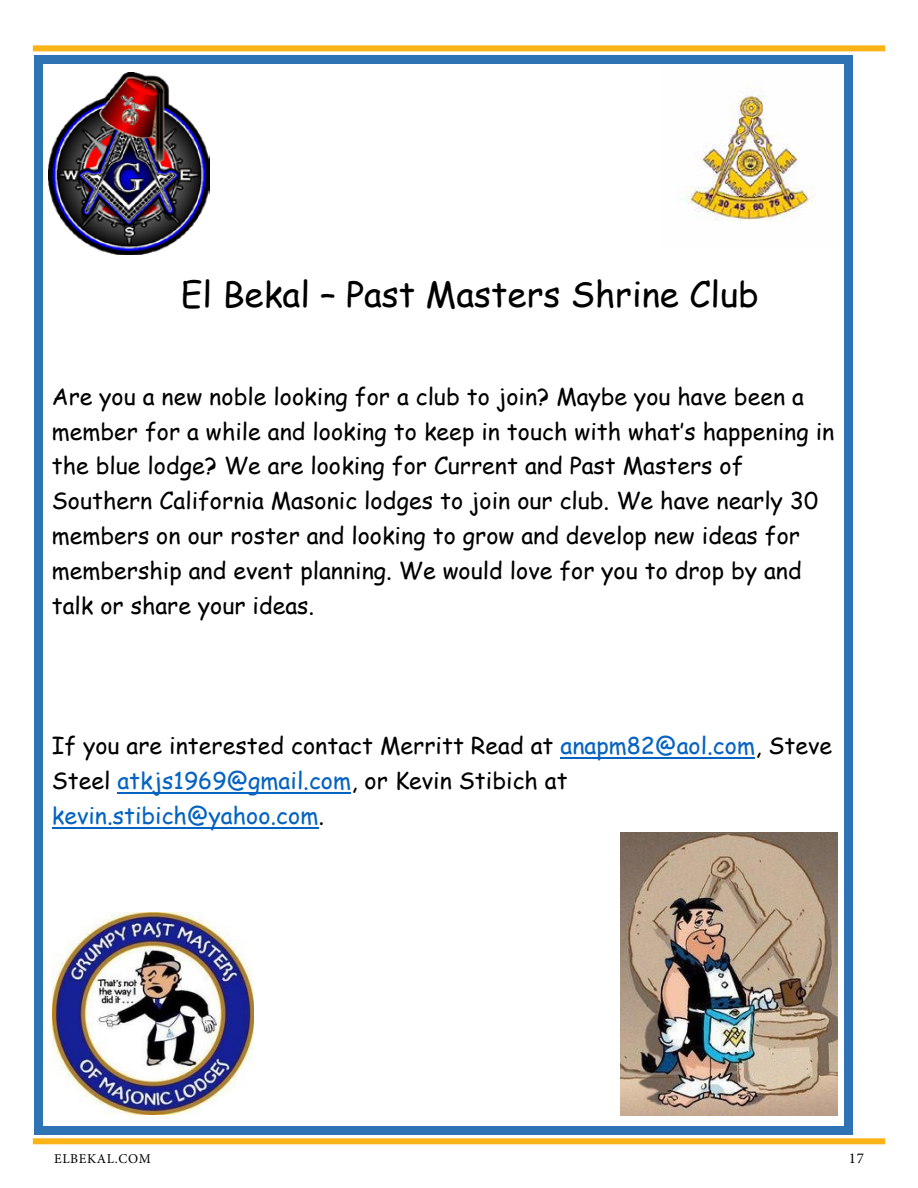
<style>
.page{position:relative;width:918px;height:1188px;background:#fff}
.page>*{position:absolute;margin:0;border:0;box-sizing:border-box;transform-origin:0 0}
.t1{font:34.8px "Comic Sans MS";color:#000}
.t2{font:23.1px/35px "Comic Sans MS";color:#000}
.t3{font:15px "Minion Pro";color:#000}
.t4{font:13.5px "Minion Pro";letter-spacing:.05em;color:#000}
.s1{color:#0563c1}
</style>
<div class="page">
<div style="left:33px;top:45px;width:852px;height:6px;background:#fcb316"></div>
<div style="left:33px;top:1138px;width:852px;height:6px;background:#fcb316"></div>
<hr style="left:560px;top:757px;width:195px;height:2px;background:#0563c1">
<hr style="left:117px;top:792px;width:234px;height:2px;background:#0563c1">
<hr style="left:52px;top:827px;width:266px;height:2px;background:#0563c1">
<img style="left:53px;top:913px;width:201px;height:202px">
<img style="left:621px;top:832px;width:216px;height:283px">
<img style="left:685px;top:86px;width:131px;height:135px">
<img style="left:49px;top:72px;width:160px;height:183px">
<div style="left:34px;top:55px;width:9px;height:9px;background:#2e74b5"></div>
<div style="left:43px;top:55px;width:801px;height:9px;background:#2e74b5"></div>
<div style="left:844px;top:55px;width:9px;height:9px;background:#2e74b5"></div>
<div style="left:34px;top:64px;width:9px;height:1062px;background:#2e74b5"></div>
<div style="left:844px;top:64px;width:9px;height:1062px;background:#2e74b5"></div>
<div style="left:34px;top:1126px;width:9px;height:9px;background:#2e74b5"></div>
<div style="left:43px;top:1126px;width:801px;height:9px;background:#2e74b5"></div>
<div style="left:844px;top:1126px;width:9px;height:9px;background:#2e74b5"></div>
<h1 class="t1" style="left:181px;top:268px;width:579px">El Bekal – Past Masters Shrine Club</h1>
<p class="t2" style="left:52px;top:378px;width:784px">Are you a new noble looking for a club to join? Maybe you have been a member for a while and looking to keep in touch with what’s happening in the blue lodge? We are looking for Current and Past Masters of Southern California Masonic lodges to join our club. We have nearly 30 members on our roster and looking to grow and develop new ideas for membership and event planning. We would love for you to drop by and talk or share your ideas.</p>
<p class="t2" style="left:52px;top:727px;width:782px">If you are interested contact Merritt Read at <span class="s1">anapm82@aol.com</span>, Steve<br>Steel <span class="s1">atkjs1969@gmail.com</span>, or Kevin Stibich at <span class="s1">kevin.stibich@yahoo.com</span>.</p>
<p class="t4" style="left:54px;top:1150px;width:98px">ELBEKAL.COM</p>
<p class="t3" style="left:849px;top:1148px;width:17px">17</p>
</div>
